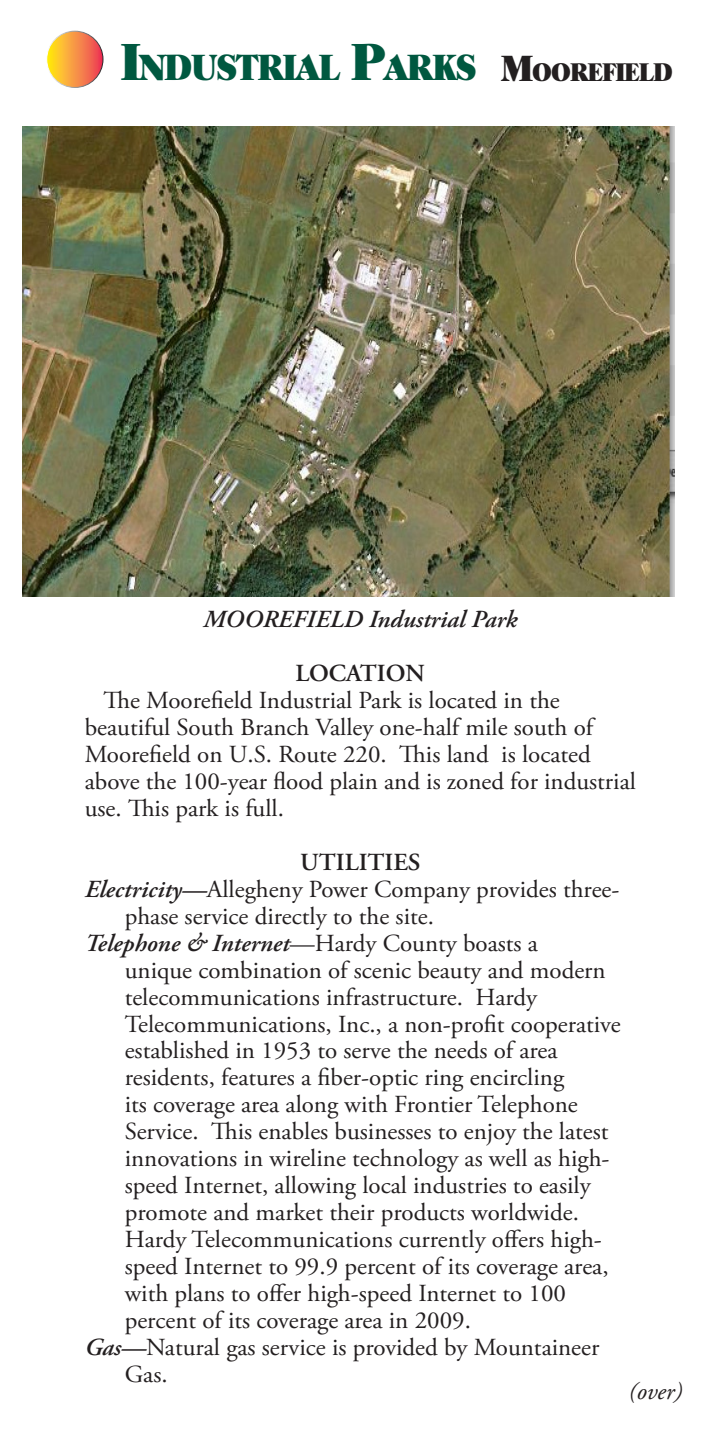
<style>
.page{position:relative;width:720px;height:1434px;background:#fff}
.page>*{position:absolute;margin:0;border:0;box-sizing:border-box;transform-origin:0 0}
.t1{font:35px "Caslon";color:#005840;scale:.82 1}
.t2{font:24.5px/27px "Adobe Garamond Pro";color:#231f20}
.t3{font:italic 600 24.5px "Adobe Garamond Pro";color:#231f20}
.t4{font:600 24.5px "Adobe Garamond Pro";color:#231f20}
.t5{font:italic 24.5px "Adobe Garamond Pro";color:#231f20}
.s1{font-size:50px}
.s2{color:#231f20}
.s3{font-size:24.5px;color:#231f20}
.s4{font-weight:600;font-style:italic}
</style>
<div class="page">
<svg style="left:47px;top:31px;width:56px;height:56px;background:#f59441"></svg>
<div style="left:47px;top:31px;width:56px;height:56px;border:1px solid #fff;border-radius:50%"></div>
<img style="left:22px;top:126px;width:653px;height:470px">
<h1 class="t1" style="left:122px;top:50px;width:673px"><span class="s1">I</span>NDUSTRIAL <span class="s1">P</span>ARKS <span class="s2">M</span><span class="s3">OOREFIELD</span></h1>
<p class="t3" style="left:203px;top:605px;width:315px">MOOREFIELD Industrial Park</p>
<p class="t4" style="left:296px;top:659px;width:131px">LOCATION</p>
<p class="t2" style="left:85px;top:687px;width:553px;text-indent:19px">The Moorefield Industrial Park is located in the beautiful South Branch Valley one-half mile south of Moorefield on U.S. Route 220. This land is located above the 100-year flood plain and is zoned for industrial use. This park is full.</p>
<p class="t4" style="left:300px;top:848px;width:122px">UTILITIES</p>
<p class="t2" style="left:85px;top:876px;width:536px"><span class="s4">Electricity—</span>Allegheny Power Company provides three-</p>
<p class="t2" style="left:125px;top:903px;width:311px">phase service directly to the site.</p>
<p class="t2" style="left:85px;top:930px;width:455px"><span class="s4">Telephone &amp; Internet</span>—Hardy County boasts a</p>
<p class="t2" style="left:125px;top:957px;width:482px">unique combination of scenic beauty and modern</p>
<p class="t2" style="left:125px;top:984px;width:414px">telecommunications infrastructure. Hardy</p>
<p class="t2" style="left:125px;top:1011px;width:498px">Telecommunications, Inc., a non-profit cooperative</p>
<p class="t2" style="left:125px;top:1038px;width:434px">established in 1953 to serve the needs of area</p>
<p class="t2" style="left:125px;top:1065px;width:441px">residents, features a fiber-optic ring encircling</p>
<p class="t2" style="left:125px;top:1092px;width:455px">its coverage area along with Frontier Telephone</p>
<p class="t2" style="left:125px;top:1119px;width:485px">Service. This enables businesses to enjoy the latest</p>
<p class="t2" style="left:125px;top:1145px;width:486px">innovations in wireline technology as well as high-</p>
<p class="t2" style="left:125px;top:1172px;width:467px">speed Internet, allowing local industries to easily</p>
<p class="t2" style="left:125px;top:1199px;width:456px">promote and market their products worldwide.</p>
<p class="t2" style="left:125px;top:1226px;width:479px">Hardy Telecommunications currently offers high-</p>
<p class="t2" style="left:125px;top:1253px;width:485px">speed Internet to 99.9 percent of its coverage area,</p>
<p class="t2" style="left:125px;top:1280px;width:443px">with plans to offer high-speed Internet to 100</p>
<p class="t2" style="left:125px;top:1307px;width:348px">percent of its coverage area in 2009.</p>
<p class="t2" style="left:85px;top:1334px;width:516px"><span class="s4">Gas—</span>Natural gas service is provided by Mountaineer</p>
<p class="t2" style="left:125px;top:1361px;width:44px">Gas.</p>
<p class="t5" style="left:629px;top:1376px;width:55px">(over)</p>
</div>
